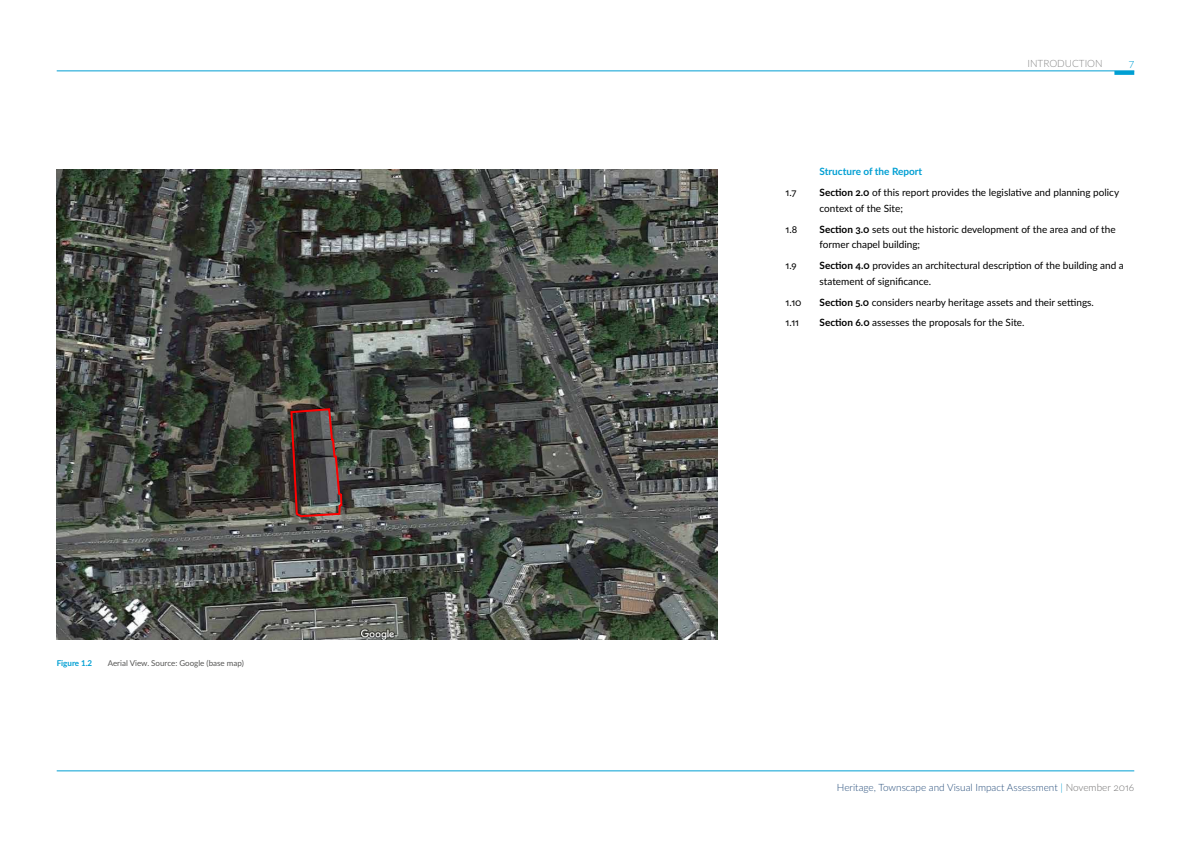
<style>
.page{position:relative;width:1191px;height:842px;background:#fff}
.page>*{position:absolute;margin:0;border:0;box-sizing:border-box;transform-origin:0 0}
.t1{font:300 11px "Lato";color:#009fd3}
.t2{font:10px/15.7px "Lato";color:#000}
.t3{font:300 10px "Lato";color:#264d7a}
.t4{font:700 10px "Lato";color:#009fd3}
.t5{font:300 10px "Lato";color:#878787}
.t6{font:8px "Lato";color:#575756}
.t7{font:700 8px "Lato";color:#009fd3}
.s1{font-weight:700}
.s2{color:#009fd3}
.s3{color:#706f6f}
</style>
<div class="page">
<hr style="left:57px;top:71px;width:1077px;height:1px;background:#009fd3">
<hr style="left:57px;top:771px;width:1077px;height:1px;background:#009fd3">
<svg style="left:1114px;top:71px;width:20px;height:4px"></svg>
<img style="left:57px;top:169px;width:660px;height:470px">
<img style="left:289px;top:407px;width:54px;height:111px">
<p class="t7" style="left:57px;top:657px;width:37px">Figure 1.2</p>
<p class="t6" style="left:108px;top:657px;width:138px">Aerial View. Source: Google (base map)</p>
<p class="t4" style="left:819px;top:164px;width:104px">Structure of the Report</p>
<p class="t5" style="left:1027px;top:56px;width:11px">Introd</p>
<p class="t5" style="left:1065px;top:56px;width:15px">uction</p>
<p class="t1" style="left:1129px;top:55px;width:7px">7</p>
<p class="t2" style="left:785px;top:184px;width:12px">1.7</p>
<p class="t2" style="left:819px;top:184px;width:301px"><span class="s1">Section 2.0</span> of this report provides the legislative and planning policy context of the Site;</p>
<p class="t2" style="left:785px;top:221px;width:13px">1.8</p>
<p class="t2" style="left:819px;top:221px;width:298px"><span class="s1">Section 3.0</span> sets out the historic development of the area and of the former chapel building;</p>
<p class="t2" style="left:785px;top:257px;width:13px">1.9</p>
<p class="t2" style="left:819px;top:257px;width:306px"><span class="s1">Section 4.0</span> provides an architectural description of the building and a statement of significance.</p>
<p class="t2" style="left:785px;top:294px;width:18px">1.10</p>
<p class="t2" style="left:819px;top:294px;width:276px"><span class="s1">Section 5.0</span> considers nearby heritage assets and their settings.</p>
<p class="t2" style="left:785px;top:315px;width:15px">1.11</p>
<p class="t2" style="left:819px;top:315px;width:206px"><span class="s1">Section 6.0</span> assesses the proposals for the Site.</p>
<p class="t3" style="left:837px;top:780px;width:299px">Heritage, Townscape and Visual Impact Assessment <span class="s2">|</span> <span class="s3">November 2016</span></p>
</div>
